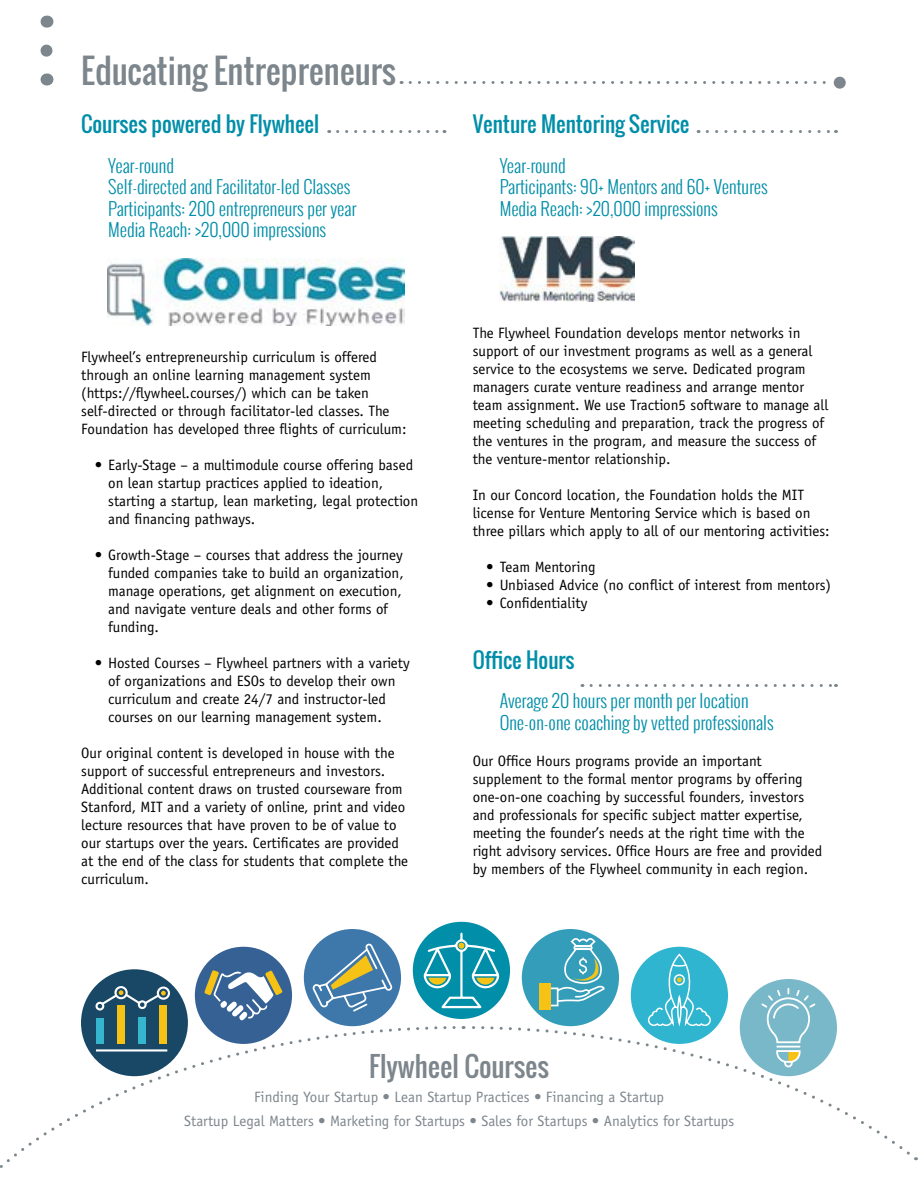
<style>
.page{position:relative;width:918px;height:1188px;background:#fff}
.page>*{position:absolute;margin:0;border:0;box-sizing:border-box;transform-origin:0 0}
.t1{font:33px "Oswald";color:#7d868c}
.t2{font:27px "Oswald";color:#7d868c}
.t3{font:21px "Oswald";color:#008ea8}
.t4{font:300 18px/21.6px "Oswald";color:#008ea8}
.t5{font:15px/18px "Officina Sans Std";color:#000}
.t6{font:15px/24px "Officina Sans Std";color:#7d868c;text-align:center}
</style>
<div class="page">
<svg style="left:465px;top:1024px;width:445px;height:131px"></svg>
<svg style="left:0;top:1025px;width:456px;height:143px"></svg>
<div style="left:81px;top:969px;width:107px;height:107px;background:#194867;border-radius:50%"></div>
<hr style="left:96px;top:1049px;width:71px;height:3px;background:#fff">
<div style="left:96px;top:1019px;width:8px;height:25px;background:#35b5ce"></div>
<div style="left:159px;top:1006px;width:8px;height:38px;background:#f6c215"></div>
<div style="left:117px;top:1005px;width:8px;height:39px;background:#f6c215"></div>
<div style="left:114px;top:986px;width:14px;height:13px;border:2px solid #fff;border-radius:50%"></div>
<div style="left:157px;top:987px;width:13px;height:13px;border:2px solid #fff;border-radius:50%"></div>
<div style="left:138px;top:1017px;width:8px;height:27px;background:#35b5ce"></div>
<svg style="left:95px;top:990px;width:71px;height:21px"></svg>
<div style="left:631px;top:947px;width:97px;height:97px;background:#2fb5d0;border-radius:50%"></div>
<svg style="left:647px;top:952px;width:65px;height:75px"></svg>
<div style="left:522px;top:929px;width:97px;height:97px;background:#349eba;border-radius:50%"></div>
<div style="left:539px;top:983px;width:12px;height:27px;background:#f6c215"></div>
<svg style="left:551px;top:936px;width:55px;height:71px"></svg>
<div style="left:413px;top:922px;width:97px;height:97px;background:#008ea8;border-radius:50%"></div>
<svg style="left:420px;top:929px;width:83px;height:83px"></svg>
<div style="left:304px;top:929px;width:97px;height:97px;background:#3e78ab;border-radius:50%"></div>
<svg style="left:311px;top:942px;width:83px;height:71px"></svg>
<div style="left:195px;top:947px;width:97px;height:97px;background:#356194;border-radius:50%"></div>
<svg style="left:204px;top:970px;width:79px;height:51px"></svg>
<div style="left:740px;top:979px;width:97px;height:97px;background:#79b8c9;border-radius:50%"></div>
<svg style="left:760px;top:987px;width:57px;height:81px"></svg>
<img style="left:108px;top:258px;width:297px;height:68px">
<img style="left:499px;top:237px;width:136px;height:65px">
<svg style="left:40px;top:51px;width:12px;height:6px"></svg>
<svg style="left:46px;top:16px;width:1px;height:12px"></svg>
<svg style="left:46px;top:74px;width:1px;height:12px"></svg>
<svg style="left:410px;top:81px;width:424px;height:3px"></svg>
<svg style="left:338px;top:130px;width:107px;height:3px"></svg>
<svg style="left:707px;top:130px;width:129px;height:3px"></svg>
<svg style="left:591px;top:684px;width:246px;height:3px"></svg>
<div style="left:834px;top:77px;width:12px;height:12px;background:#7d868c;border-radius:50%"></div>
<h1 class="t1" style="left:81px;top:45px;width:316px">Educating Entrepreneurs</h1>
<h3 class="t3" style="left:81px;top:108px;width:239px">Courses powered by Flywheel</h3>
<p class="t4" style="left:108px;top:154px;width:250px">Year-round<br>Self-directed and Facilitator-led Classes Participants: 200 entrepreneurs per year Media Reach: &gt;20,000 impressions</p>
<p class="t5" style="left:81px;top:348px;width:327px">Flywheel’s entrepreneurship curriculum is offered through an online learning management system (https://flywheel.courses/) which can be taken self-directed or through facilitator-led classes. The Foundation has developed three flights of curriculum:</p>
<p class="t5" style="left:108px;top:456px;width:312px;text-indent:-14px">• Early-Stage – a multimodule course offering based on lean startup practices applied to ideation, starting a startup, lean marketing, legal protection and financing pathways.</p>
<p class="t5" style="left:108px;top:546px;width:297px;text-indent:-14px">• Growth-Stage – courses that address the journey funded companies take to build an organization, manage operations, get alignment on execution, and navigate venture deals and other forms of funding.</p>
<p class="t5" style="left:108px;top:654px;width:303px;text-indent:-14px">• Hosted Courses – Flywheel partners with a variety of organizations and ESOs to develop their own curriculum and create 24/7 and instructor-led courses on our learning management system.</p>
<p class="t5" style="left:81px;top:744px;width:329px">Our original content is developed in house with the support of successful entrepreneurs and investors.<br>Additional content draws on trusted courseware from Stanford, MIT and a variety of online, print and video lecture resources that have proven to be of value to our startups over the years. Certificates are provided at the end of the class for students that complete the curriculum.</p>
<h3 class="t3" style="left:473px;top:108px;width:218px">Venture Mentoring Service</h3>
<p class="t4" style="left:500px;top:154px;width:270px">Year-round<br>Participants: 90+ Mentors and 60+ Ventures<br>Media Reach: &gt;20,000 impressions</p>
<p class="t5" style="left:473px;top:324px;width:357px">The Flywheel Foundation develops mentor networks in support of our investment programs as well as a general service to the ecosystems we serve. Dedicated program managers curate venture readiness and arrange mentor team assignment. We use Traction5 software to manage all meeting scheduling and preparation, track the progress of the ventures in the program, and measure the success of the venture-mentor relationship.</p>
<p class="t5" style="left:473px;top:486px;width:359px">In our Concord location, the Foundation holds the MIT license for Venture Mentoring Service which is based on three pillars which apply to all of our mentoring activities:</p>
<p class="t5" style="left:486px;top:558px;width:111px">• Team Mentoring</p>
<p class="t5" style="left:486px;top:576px;width:347px">• Unbiased Advice (no conflict of interest from mentors)</p>
<p class="t5" style="left:486px;top:594px;width:103px">• Confidentiality</p>
<h3 class="t3" style="left:473px;top:644px;width:103px">Office Hours</h3>
<p class="t4" style="left:500px;top:690px;width:276px">Average 20 hours per month per location<br>One-on-one coaching by vetted professionals</p>
<p class="t5" style="left:473px;top:752px;width:351px">Our Office Hours programs provide an important supplement to the formal mentor programs by offering one-on-one coaching by successful founders, investors and professionals for specific subject matter expertise, meeting the founder’s needs at the right time with the right advisory services. Office Hours are free and provided by members of the Flywheel community in each region.</p>
<h2 class="t2" style="left:369px;top:1046px;width:181px">Flywheel Courses</h2>
<p class="t6" style="left:184px;top:1085px;width:552px">Finding Your Startup • Lean Startup Practices • Financing a Startup<br>Startup Legal Matters • Marketing for Startups • Sales for Startups • Analytics for Startups</p>
</div>
